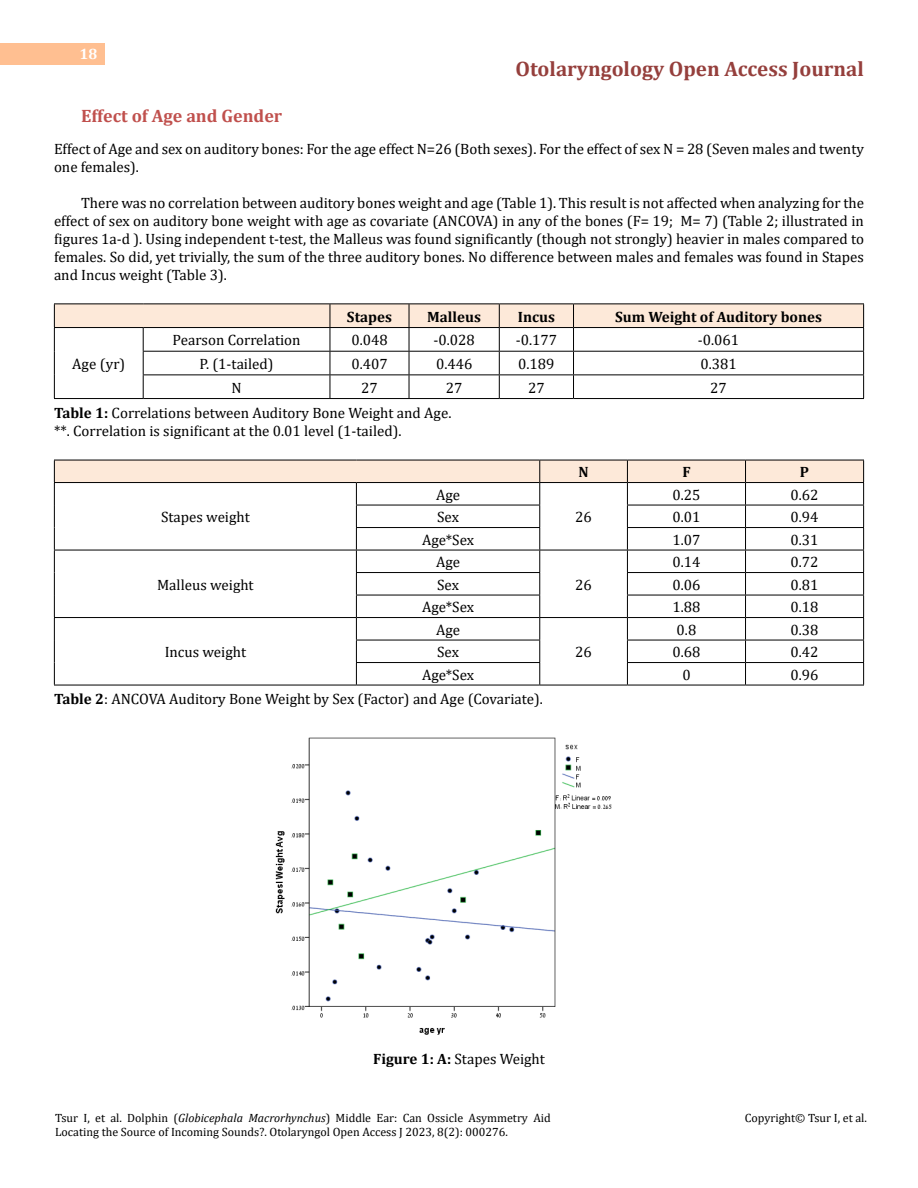
<style>
.page{position:relative;width:918px;height:1188px;background:#fff}
.page>*{position:absolute;margin:0;border:0;box-sizing:border-box;transform-origin:0 0}
.t1{font:700 21px "Cambria";color:#953f3c}
.t2{font:700 18px "Cambria";color:#c0504d}
.t3{font:15px/18px "Cambria";color:#000}
.t4{font:700 15px "Cambria";color:#000}
.t5{font:700 15px "Cambria";color:#fff}
.t6{font:12px/14.2px "Cambria";color:#000}
.s1{font-weight:700}
.s2{font-style:italic}
</style>
<div class="page">
<div style="left:0;top:43px;width:105px;height:21px;background:#ffbf91"></div>
<hr style="left:54px;top:398px;width:89px;height:1px;background:#000">
<svg style="left:54px;top:304px;width:810px;height:94px"></svg>
<hr style="left:143px;top:398px;width:187px;height:1px;background:#000">
<hr style="left:330px;top:398px;width:79px;height:1px;background:#000">
<hr style="left:409px;top:398px;width:90px;height:1px;background:#000">
<hr style="left:499px;top:398px;width:75px;height:1px;background:#000">
<hr style="left:574px;top:398px;width:290px;height:1px;background:#000">
<hr style="left:54px;top:685px;width:302px;height:1px;background:#000">
<hr style="left:540px;top:685px;width:87px;height:1px;background:#000">
<hr style="left:356px;top:685px;width:184px;height:1px;background:#000">
<svg style="left:54px;top:460px;width:810px;height:225px"></svg>
<hr style="left:627px;top:685px;width:119px;height:1px;background:#000">
<hr style="left:746px;top:685px;width:118px;height:1px;background:#000">
<img style="left:275px;top:737px;width:337px;height:298px">
<p class="t5" style="left:80px;top:44px;width:19px">18</p>
<h1 class="t1" style="left:516px;top:54px;width:350px">Otolaryngology Open Access Journal</h1>
<p class="t2" style="left:81px;top:103px;width:203px">Effect of Age and Gender</p>
<p class="t3" style="left:54px;top:139px;width:811px">Effect of Age and sex on auditory bones: For the age effect N=26 (Both sexes). For the effect of sex N = 28 (Seven males and twenty one females).</p>
<p class="t3" style="left:54px;top:193px;width:812px;text-align:justify;text-indent:27px">There was no correlation between auditory bones weight and age (Table 1). This result is not affected when analyzing for the effect of sex on auditory bone weight with age as covariate (ANCOVA) in any of the bones (F= 19; M= 7) (Table 2; illustrated in figures 1a-d ). Using independent t-test, the Malleus was found significantly (though not strongly) heavier in males compared to females. So did, yet trivially, the sum of the three auditory bones. No difference between males and females was found in Stapes and Incus weight (Table 3).</p>
<p class="t4" style="left:347px;top:306px;width:46px">Stapes</p>
<p class="t4" style="left:427px;top:306px;width:55px">Malleus</p>
<p class="t4" style="left:518px;top:306px;width:39px">Incus</p>
<p class="t4" style="left:615px;top:306px;width:209px">Sum Weight of Auditory bones</p>
<p class="t3" style="left:72px;top:355px;width:54px">Age (yr)</p>
<p class="t3" style="left:173px;top:331px;width:130px">Pearson Correlation</p>
<p class="t3" style="left:351px;top:331px;width:38px">0.048</p>
<p class="t3" style="left:434px;top:331px;width:43px">-0.028</p>
<p class="t3" style="left:516px;top:331px;width:43px">-0.177</p>
<p class="t3" style="left:698px;top:331px;width:43px">-0.061</p>
<p class="t3" style="left:200px;top:355px;width:76px">P. (1-tailed)</p>
<p class="t3" style="left:351px;top:355px;width:38px">0.407</p>
<p class="t3" style="left:436px;top:355px;width:38px">0.446</p>
<p class="t3" style="left:518px;top:355px;width:38px">0.189</p>
<p class="t3" style="left:700px;top:355px;width:38px">0.381</p>
<p class="t3" style="left:231px;top:378px;width:12px">N</p>
<p class="t3" style="left:361px;top:378px;width:18px">27</p>
<p class="t3" style="left:446px;top:378px;width:18px">27</p>
<p class="t3" style="left:528px;top:378px;width:18px">27</p>
<p class="t3" style="left:710px;top:378px;width:18px">27</p>
<p class="t3" style="left:54px;top:404px;width:399px"><span class="s1">Table 1:</span> Correlations between Auditory Bone Weight and Age. **. Correlation is significant at the 0.01 level (1-tailed).</p>
<p class="t4" style="left:579px;top:461px;width:12px">N</p>
<p class="t4" style="left:682px;top:461px;width:10px">F</p>
<p class="t4" style="left:800px;top:461px;width:11px">P</p>
<p class="t3" style="left:161px;top:508px;width:90px">Stapes weight</p>
<p class="t3" style="left:673px;top:485px;width:30px">0.25</p>
<p class="t3" style="left:791px;top:485px;width:30px">0.62</p>
<p class="t3" style="left:436px;top:485px;width:26px">Age</p>
<p class="t3" style="left:437px;top:508px;width:23px">Sex</p>
<p class="t3" style="left:673px;top:508px;width:30px">0.01</p>
<p class="t3" style="left:791px;top:508px;width:30px">0.94</p>
<p class="t3" style="left:422px;top:530px;width:54px">Age*Sex</p>
<p class="t3" style="left:673px;top:530px;width:30px">1.07</p>
<p class="t3" style="left:791px;top:530px;width:30px">0.31</p>
<p class="t3" style="left:575px;top:508px;width:18px">26</p>
<p class="t3" style="left:157px;top:575px;width:98px">Malleus weight</p>
<p class="t3" style="left:436px;top:553px;width:26px">Age</p>
<p class="t3" style="left:673px;top:553px;width:30px">0.14</p>
<p class="t3" style="left:791px;top:553px;width:30px">0.72</p>
<p class="t3" style="left:437px;top:575px;width:23px">Sex</p>
<p class="t3" style="left:673px;top:575px;width:30px">0.06</p>
<p class="t3" style="left:791px;top:575px;width:30px">0.81</p>
<p class="t3" style="left:422px;top:598px;width:54px">Age*Sex</p>
<p class="t3" style="left:673px;top:598px;width:30px">1.88</p>
<p class="t3" style="left:791px;top:598px;width:30px">0.18</p>
<p class="t3" style="left:575px;top:575px;width:18px">26</p>
<p class="t3" style="left:436px;top:620px;width:26px">Age</p>
<p class="t3" style="left:677px;top:620px;width:21px">0.8</p>
<p class="t3" style="left:791px;top:620px;width:30px">0.38</p>
<p class="t3" style="left:165px;top:643px;width:83px">Incus weight</p>
<p class="t3" style="left:437px;top:643px;width:23px">Sex</p>
<p class="t3" style="left:673px;top:643px;width:30px">0.68</p>
<p class="t3" style="left:791px;top:643px;width:30px">0.42</p>
<p class="t3" style="left:422px;top:665px;width:54px">Age*Sex</p>
<p class="t3" style="left:682px;top:665px;width:10px">0</p>
<p class="t3" style="left:791px;top:665px;width:30px">0.96</p>
<p class="t3" style="left:54px;top:690px;width:490px"><span class="s1">Table 2</span>: ANCOVA Auditory Bone Weight by Sex (Factor) and Age (Covariate).</p>
<p class="t3" style="left:575px;top:643px;width:18px">26</p>
<p class="t3" style="left:373px;top:1050px;width:173px"><span class="s1">Figure 1: A:</span> Stapes Weight</p>
<p class="t6" style="left:55px;top:1111px;width:497px">Tsur I, et al. Dolphin (<span class="s2">Globicephala Macrorhynchus</span>) Middle Ear: Can Ossicle Asymmetry Aid<br>Locating the Source of Incoming Sounds?. Otolaryngol Open Access J 2023, 8(2): 000276.</p>
<p class="t6" style="left:745px;top:1111px;width:124px">Copyright© Tsur I, et al.</p>
</div>
